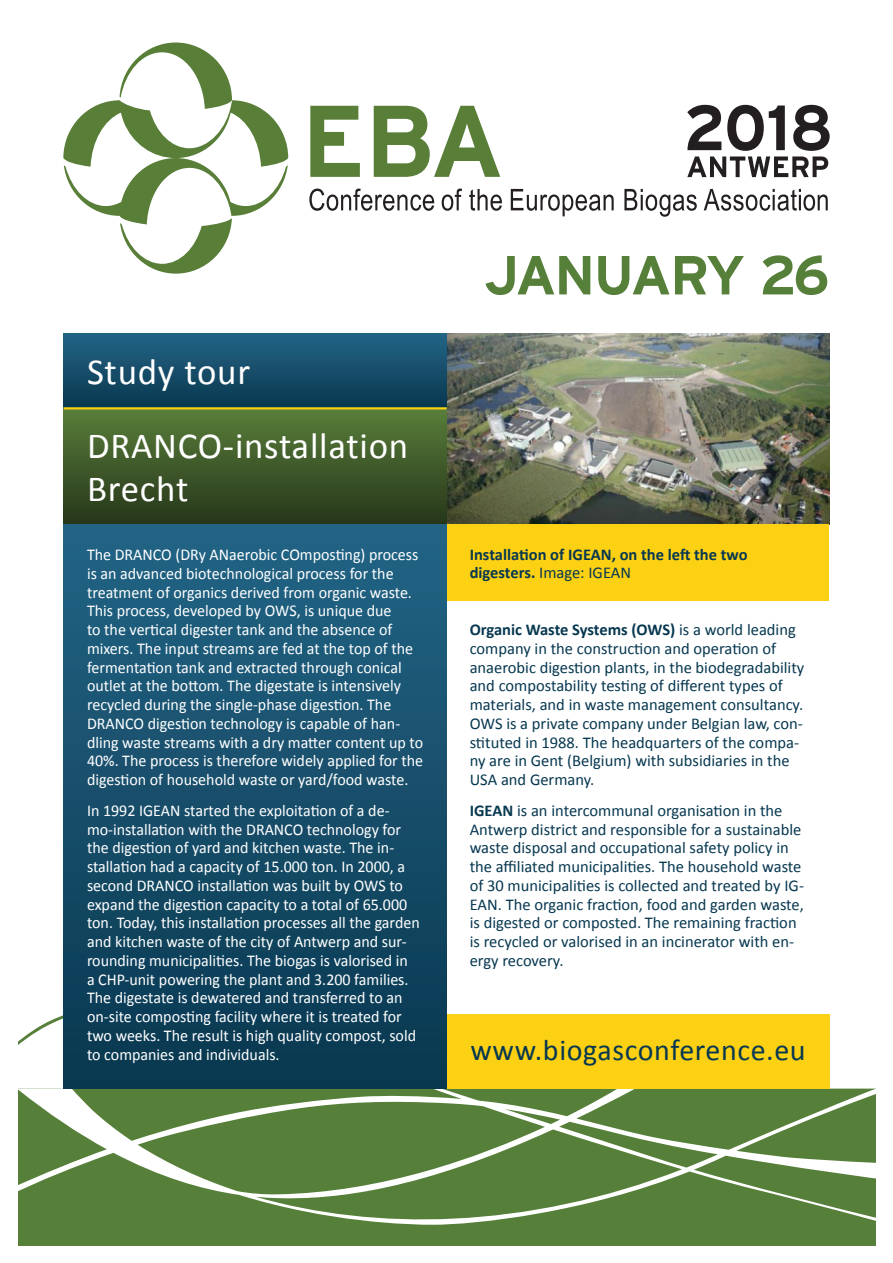
<style>
.page{position:relative;width:893px;height:1263px;background:#fff}
.page>*{position:absolute;margin:0;border:0;box-sizing:border-box;transform-origin:0 0}
.t1{font:700 54.9px "Interstate";letter-spacing:-.06em;color:#567f39}
.t2{font:36.9px/43px "Calibri";letter-spacing:.02em;color:#fff}
.t3{font:30px "Calibri";letter-spacing:.02em;color:#073850}
.t4{font:16.5px/18.8px "Calibri";color:#fff}
.t5{font:16.5px/18.8px "Calibri";color:#073850}
.t6{font:700 16.5px/17.9px "Calibri";color:#073850}
.s1{font-weight:400}
.s2{font-weight:700}
</style>
<div class="page">
<img style="left:446px;top:333px;width:383px;height:191px">
<div style="left:18px;top:1231px;width:858px;height:15px;background:#567f39"></div>
<svg style="left:18px;top:1088px;width:858px;height:143px;background:#6c8f52"></svg>
<div style="left:64px;top:333px;width:382px;height:74px;background:linear-gradient(to bottom,#236485,#0a3950)"></div>
<div style="left:64px;top:407px;width:382px;height:117px;background:linear-gradient(to bottom,#5f8239,#23341a)"></div>
<svg style="left:63px;top:43px;width:225px;height:231px"></svg>
<svg style="left:309px;top:189px;width:125px;height:22px"></svg>
<svg style="left:442px;top:189px;width:20px;height:22px"></svg>
<svg style="left:469px;top:189px;width:33px;height:22px"></svg>
<svg style="left:511px;top:189px;width:103px;height:27px"></svg>
<svg style="left:624px;top:189px;width:73px;height:28px"></svg>
<svg style="left:704px;top:189px;width:124px;height:22px"></svg>
<svg style="left:310px;top:106px;width:50px;height:71px"></svg>
<svg style="left:374px;top:106px;width:126px;height:71px"></svg>
<svg style="left:687px;top:105px;width:143px;height:72px"></svg>
<svg style="left:18px;top:998px;width:429px;height:90px"></svg>
<div style="left:446px;top:1014px;width:384px;height:74px;background:#fcd013"></div>
<div style="left:446px;top:524px;width:383px;height:77px;background:#fcd013"></div>
<hr style="left:64px;top:407px;width:382px;height:2px;background:#fcd013">
<div style="left:64px;top:524px;width:382px;height:564px;background:linear-gradient(to bottom,#236485,#09384f)"></div>
<h2 class="t2" style="left:87px;top:349px;width:165px">Study tour</h2>
<h2 class="t2" style="left:87px;top:423px;width:323px">DRANCO-installation<br>Brecht</h2>
<p class="t4" style="left:87px;top:544px;width:338px">The DRANCO (DRy ANaerobic COmposting) process is an advanced biotechnological process for the treatment of organics derived from organic waste.<br>This process, developed by OWS, is unique due<br>to the vertical digester tank and the absence of mixers. The input streams are fed at the top of the fermentation tank and extracted through conical outlet at the bottom. The digestate is intensively recycled during the single-phase digestion. The DRANCO digestion technology is capable of han&shy;dling waste streams with a dry matter content up to 40%. The process is therefore widely applied for the digestion of household waste or yard/food waste.</p>
<p class="t4" style="left:87px;top:800px;width:334px">In 1992 IGEAN started the exploitation of a de&shy;mo-installation with the DRANCO technology for the digestion of yard and kitchen waste. The in&shy;stallation had a capacity of 15.000 ton. In 2000, a second DRANCO installation was built by OWS to expand the digestion capacity to a total of 65.000 ton. Today, this installation processes all the garden and kitchen waste of the city of Antwerp and sur&shy;rounding municipalities. The biogas is valorised in a CHP-unit powering the plant and 3.200 families.<br>The digestate is dewatered and transferred to an on-site composting facility where it is treated for two weeks. The result is high quality compost, sold to companies and individuals.</p>
<h1 class="t1" style="left:484px;top:244px;width:347px">JANUARY 26</h1>
<p class="t6" style="left:470px;top:545px;width:279px">Installation of IGEAN, on the left the two digesters. <span class="s1">Image: IGEAN</span></p>
<p class="t5" style="left:470px;top:619px;width:336px"><span class="s2">Organic Waste Systems (OWS)</span> is a world leading company in the construction and operation of anaerobic digestion plants, in the biodegradability and compostability testing of different types of materials, and in waste management consultancy.<br>OWS is a private company under Belgian law, con&shy;stituted in 1988. The headquarters of the compa&shy;ny are in Gent (Belgium) with subsidiaries in the USA and Germany.</p>
<p class="t5" style="left:470px;top:800px;width:336px"><span class="s2">IGEAN</span> is an intercommunal organisation in the Antwerp district and responsible for a sustainable waste disposal and occupational safety policy in the affiliated municipalities. The household waste of 30 municipalities is collected and treated by IG-EAN. The organic fraction, food and garden waste, is digested or composted. The remaining fraction is recycled or valorised in an incinerator with en&shy;ergy recovery.</p>
<h3 class="t3" style="left:470px;top:1032px;width:337px">www.biogasconference.eu</h3>
</div>
